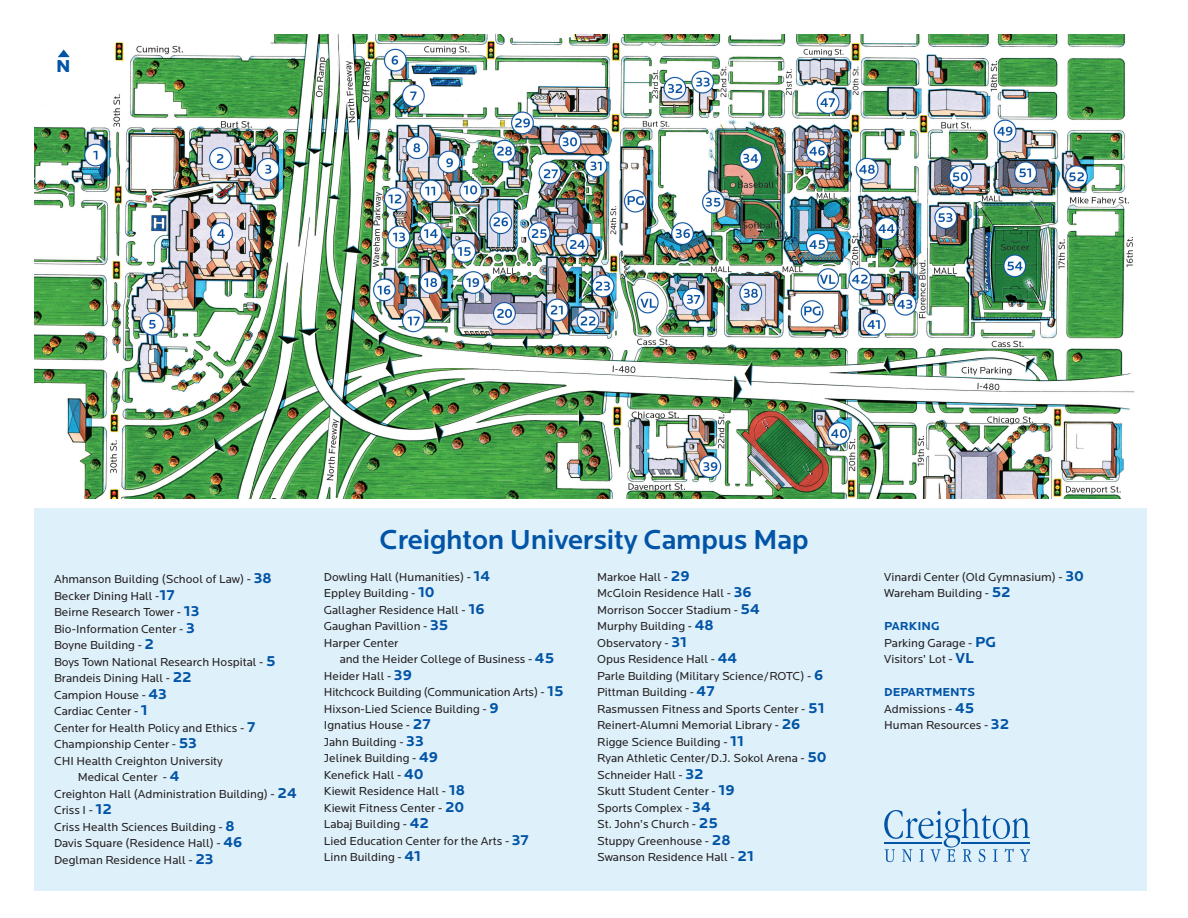
<style>
.page{position:relative;width:1188px;height:918px;background:#fff}
.page>*{position:absolute;margin:0;border:0;box-sizing:border-box;transform-origin:0 0}
.t1{font:500 28.5px "Locator";letter-spacing:-.01em;color:#0154a6}
.t2{font:900 18px "Locator";color:#0154a6}
.t3{font:12px/16.5px "Locator";color:#231f20}
.t4{font:700 12px "Locator";color:#0154a6}
.s1{font-weight:700;font-size:15px;color:#0154a6}
</style>
<div class="page">
<img style="left:34px;top:35px;width:1101px;height:463px">
<div style="left:34px;top:509px;width:1114px;height:382px;background:#def0fa"></div>
<svg style="left:58px;top:50px;width:12px;height:7px"></svg>
<svg style="left:884px;top:808px;width:146px;height:54px"></svg>
<hr style="left:962px;top:843px;width:68px;height:1px;background:#0154a6">
<hr style="left:885px;top:843px;width:57px;height:1px;background:#0154a6">
<p class="t2" style="left:56px;top:55px;width:16px">N</p>
<p class="t3" style="left:54px;top:571px;width:219px">Ahmanson Building (School of Law) - <span class="s1">38</span></p>
<p class="t3" style="left:54px;top:588px;width:122px">Becker Dining Hall -<span class="s1">17</span></p>
<p class="t3" style="left:54px;top:604px;width:147px">Beirne Research Tower - <span class="s1">13</span></p>
<p class="t3" style="left:54px;top:621px;width:142px">Bio-Information Center - <span class="s1">3</span></p>
<p class="t3" style="left:54px;top:637px;width:102px">Boyne Building - <span class="s1">2</span></p>
<p class="t3" style="left:54px;top:654px;width:223px">Boys Town National Research Hospital - <span class="s1">5</span></p>
<p class="t3" style="left:54px;top:670px;width:139px">Brandeis Dining Hall - <span class="s1">22</span></p>
<p class="t3" style="left:54px;top:687px;width:115px">Campion House - <span class="s1">43</span></p>
<p class="t3" style="left:54px;top:703px;width:95px">Cardiac Center - <span class="s1">1</span></p>
<p class="t3" style="left:54px;top:720px;width:203px">Center for Health Policy and Ethics - <span class="s1">7</span></p>
<p class="t3" style="left:54px;top:736px;width:145px">Championship Center - <span class="s1">53</span></p>
<p class="t3" style="left:54px;top:753px;width:170px">CHI Health Creighton University</p>
<p class="t3" style="left:78px;top:769px;width:103px">Medical Center - <span class="s1">4</span></p>
<p class="t3" style="left:54px;top:786px;width:244px">Creighton Hall (Administration Building) - <span class="s1">24</span></p>
<p class="t3" style="left:54px;top:802px;width:60px">Criss I - <span class="s1">12</span></p>
<p class="t3" style="left:54px;top:819px;width:182px">Criss Health Sciences Building - <span class="s1">8</span></p>
<p class="t3" style="left:54px;top:835px;width:190px">Davis Square (Residence Hall) - <span class="s1">46</span></p>
<p class="t3" style="left:54px;top:852px;width:161px">Deglman Residence Hall - <span class="s1">23</span></p>
<p class="t1" style="left:379px;top:523px;width:431px">Creighton University Campus Map</p>
<p class="t3" style="left:324px;top:569px;width:168px">Dowling Hall (Humanities) - <span class="s1">14</span></p>
<p class="t3" style="left:324px;top:585px;width:112px">Eppley Building - <span class="s1">10</span></p>
<p class="t3" style="left:324px;top:602px;width:162px">Gallagher Residence Hall - <span class="s1">16</span></p>
<p class="t3" style="left:324px;top:618px;width:126px">Gaughan Pavillion - <span class="s1">35</span></p>
<p class="t3" style="left:340px;top:635px;width:216px;text-indent:-16px">Harper Center<br>and the Heider College of Business - <span class="s1">45</span></p>
<p class="t3" style="left:324px;top:668px;width:90px">Heider Hall - <span class="s1">39</span></p>
<p class="t3" style="left:324px;top:684px;width:241px">Hitchcock Building (Communication Arts) - <span class="s1">15</span></p>
<p class="t3" style="left:324px;top:701px;width:176px">Hixson-Lied Science Building - <span class="s1">9</span></p>
<p class="t3" style="left:324px;top:717px;width:108px">Ignatius House - <span class="s1">27</span></p>
<p class="t3" style="left:324px;top:734px;width:101px">Jahn Building - <span class="s1">33</span></p>
<p class="t3" style="left:324px;top:750px;width:116px">Jelinek Building - <span class="s1">49</span></p>
<p class="t3" style="left:324px;top:767px;width:101px">Kenefick Hall - <span class="s1">40</span></p>
<p class="t3" style="left:324px;top:783px;width:142px">Kiewit Residence Hall - <span class="s1">18</span></p>
<p class="t3" style="left:324px;top:800px;width:142px">Kiewit Fitness Center - <span class="s1">20</span></p>
<p class="t3" style="left:324px;top:816px;width:206px">Labaj Building - <span class="s1">42<br></span>Lied Education Center for the Arts - <span class="s1">37</span></p>
<p class="t3" style="left:324px;top:849px;width:99px">Linn Building - <span class="s1">41</span></p>
<p class="t3" style="left:597px;top:569px;width:94px">Markoe Hall - <span class="s1">29</span></p>
<p class="t3" style="left:597px;top:585px;width:156px">McGloin Residence Hall - <span class="s1">36</span></p>
<p class="t3" style="left:597px;top:602px;width:164px">Morrison Soccer Stadium - <span class="s1">54</span></p>
<p class="t3" style="left:597px;top:618px;width:118px">Murphy Building - <span class="s1">48</span></p>
<p class="t3" style="left:597px;top:635px;width:91px">Observatory - <span class="s1">31</span></p>
<p class="t3" style="left:597px;top:651px;width:142px">Opus Residence Hall - <span class="s1">44</span></p>
<p class="t3" style="left:597px;top:668px;width:228px">Parle Building (Military Science/ROTC) - <span class="s1">6</span></p>
<p class="t3" style="left:597px;top:684px;width:119px">Pittman Building - <span class="s1">47</span></p>
<p class="t3" style="left:597px;top:701px;width:229px">Rasmussen Fitness and Sports Center - <span class="s1">51</span></p>
<p class="t3" style="left:597px;top:717px;width:205px">Reinert-Alumni Memorial Library - <span class="s1">26</span></p>
<p class="t3" style="left:597px;top:734px;width:149px">Rigge Science Building - <span class="s1">11</span></p>
<p class="t3" style="left:597px;top:750px;width:231px">Ryan Athletic Center/D.J. Sokol Arena - <span class="s1">50</span></p>
<p class="t3" style="left:597px;top:767px;width:108px">Schneider Hall - <span class="s1">32</span></p>
<p class="t3" style="left:597px;top:783px;width:139px">Skutt Student Center - <span class="s1">19</span></p>
<p class="t3" style="left:597px;top:800px;width:115px">Sports Complex - <span class="s1">34</span></p>
<p class="t3" style="left:597px;top:816px;width:122px">St. John’s Church - <span class="s1">25</span></p>
<p class="t3" style="left:597px;top:833px;width:135px">Stuppy Greenhouse - <span class="s1">28</span></p>
<p class="t3" style="left:597px;top:849px;width:158px">Swanson Residence Hall - <span class="s1">21</span></p>
<p class="t3" style="left:884px;top:569px;width:201px">Vinardi Center (Old Gymnasium) - <span class="s1">30</span></p>
<p class="t3" style="left:884px;top:585px;width:128px">Wareham Building - <span class="s1">52</span></p>
<p class="t4" style="left:884px;top:620px;width:57px">PARKING</p>
<p class="t3" style="left:884px;top:635px;width:113px">Parking Garage - <span class="s1">PG</span></p>
<p class="t3" style="left:884px;top:651px;width:91px">Visitors’ Lot - <span class="s1">VL</span></p>
<p class="t4" style="left:884px;top:686px;width:92px">DEPARTMENTS</p>
<p class="t3" style="left:884px;top:701px;width:92px">Admissions - <span class="s1">45</span></p>
<p class="t3" style="left:884px;top:717px;width:126px">Human Resources - <span class="s1">32</span></p>
</div>
